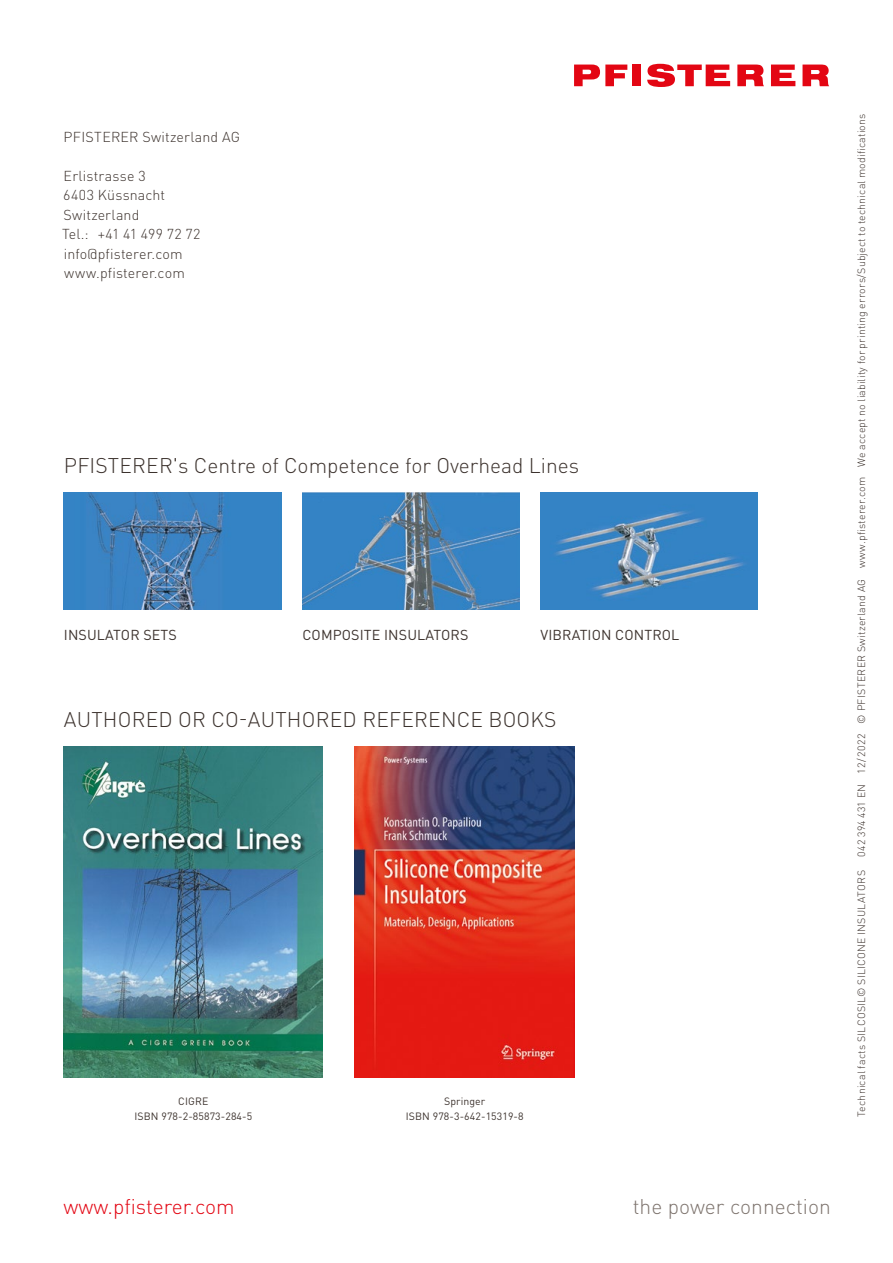
<style>
.page{position:relative;width:893px;height:1263px;background:#fff}
.page>*{position:absolute;margin:0;border:0;box-sizing:border-box;transform-origin:0 0}
.t1{font:300 21px "DIN Pro";letter-spacing:.005em;color:#3c322d}
.t2{font:300 21px "DIN Pro";color:#7e746e}
.t3{font:300 21px "DIN Pro";color:#e30613}
.t4{font:300 14.25px/19.5px "DIN Pro";letter-spacing:.01em;color:#3c322d}
.t5{font:14.25px "DIN Pro";letter-spacing:.01em;color:#3c322d}
.t6{font:300 10.5px "DIN Pro";letter-spacing:.02em;color:#3c322d}
.t7{font:10.5px/15px "DIN Pro";letter-spacing:.01em;color:#3c322d;text-align:center}
</style>
<div class="page">
<img style="left:302px;top:493px;width:217px;height:117px">
<img style="left:64px;top:493px;width:217px;height:117px">
<img style="left:540px;top:493px;width:217px;height:117px">
<img style="left:64px;top:746px;width:259px;height:332px">
<img style="left:355px;top:746px;width:220px;height:332px">
<svg style="left:574px;top:65px;width:53px;height:21px"></svg>
<div style="left:632px;top:65px;width:9px;height:21px;background:#e30613"></div>
<svg style="left:647px;top:64px;width:83px;height:23px"></svg>
<svg style="left:737px;top:65px;width:27px;height:21px"></svg>
<svg style="left:771px;top:65px;width:24px;height:21px"></svg>
<svg style="left:802px;top:65px;width:27px;height:21px"></svg>
<h2 class="t4" style="left:64px;top:126px;width:178px">PFISTERER Switzerland AG</h2>
<h2 class="t4" style="left:62px;top:165px;width:140px">Erlistrasse 3<br>6403 Küssnacht<br>Switzerland<br>Tel.: +41 41 499 72 72 info@pfisterer.com www.pfisterer.com</h2>
<h1 class="t1" style="left:64px;top:450px;width:517px">PFISTERER's Centre of Competence for Overhead Lines</h1>
<h2 class="t5" style="left:64px;top:624px;width:115px">INSULATOR SETS</h2>
<h2 class="t5" style="left:303px;top:624px;width:167px">COMPOSITE INSULATORS</h2>
<h2 class="t5" style="left:540px;top:624px;width:140px">VIBRATION CONTROL</h2>
<h1 class="t1" style="left:64px;top:703px;width:494px">AUTHORED OR CO-AUTHORED REFERENCE BOOKS</h1>
<p class="t7" style="left:134px;top:1093px;width:119px">CIGRE<br>ISBN 978-2-85873-284-5</p>
<p class="t7" style="left:406px;top:1093px;width:119px">Springer<br>ISBN 978-3-642-15319-8</p>
<p class="t6" style="left:853px;top:857px;width:745px;rotate:-90deg">042 394 431 EN 12/2022 © PFISTERER Switzerland AG www.pfisterer.com We accept no liability for printing errors/Subject to technical modifications</p>
<p class="t6" style="left:853px;top:1117px;width:248px;rotate:-90deg">Technical facts SILCOSIL© SILICONE INSULATORS</p>
<h1 class="t3" style="left:63px;top:1191px;width:173px">www.pfisterer.com</h1>
<h1 class="t2" style="left:633px;top:1191px;width:200px">the power connection</h1>
</div>
